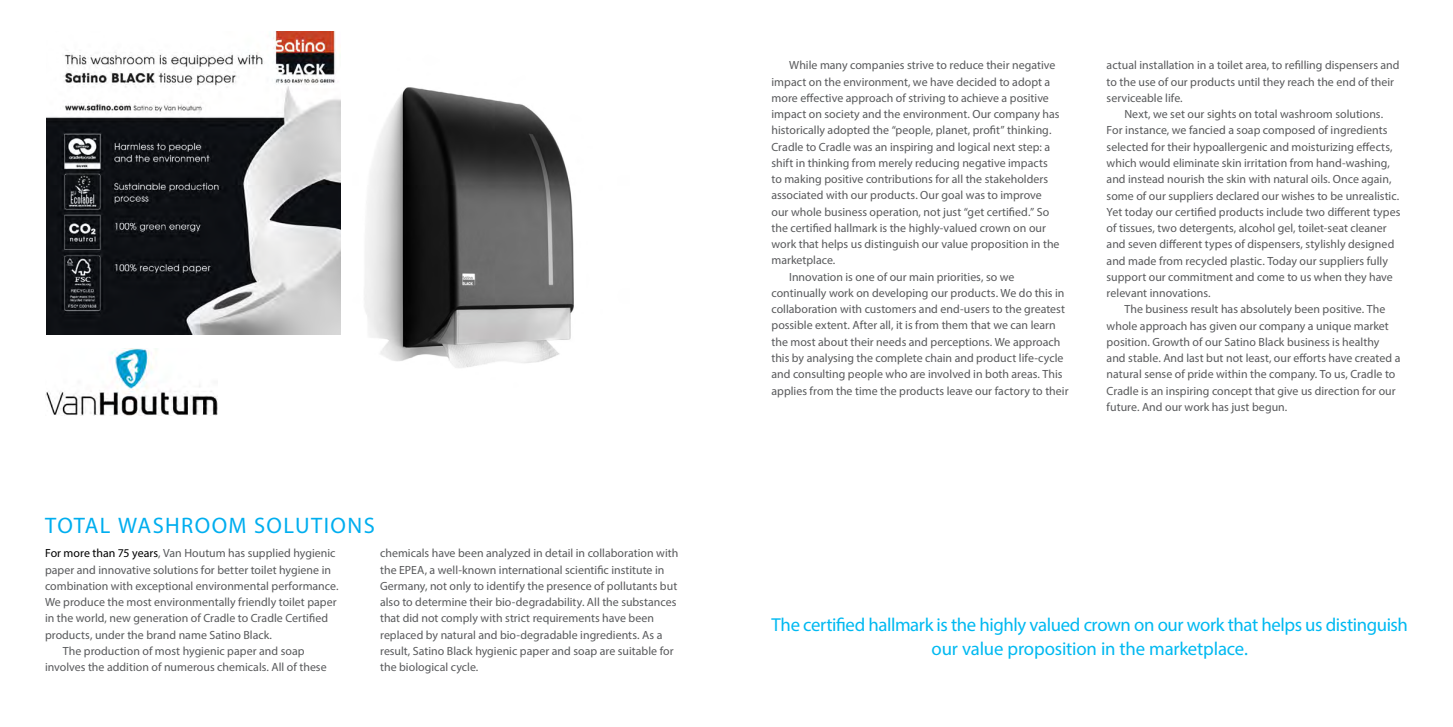
<style>
.page{position:relative;width:1453px;height:727px;background:#fff}
.page>*{position:absolute;margin:0;border:0;box-sizing:border-box;transform-origin:0 0}
.Headline{font:22.5px "Myriad Pro";letter-spacing:.06em;color:#00aeef}
.t1{font:18.75px/23.8px "Myriad Pro";letter-spacing:-.02em;color:#00b9f1;text-align:center}
.Paragraph_Main{font:11.88px/16.2px "Myriad Pro";color:#58595b}
.Paragraph_1st{font:11.88px/16.2px "Myriad Pro";letter-spacing:.005em;color:#58595b}
.s1{color:#000}
</style>
<div class="page">
<img style="left:45px;top:348px;width:173px;height:67px">
<img style="left:46px;top:32px;width:295px;height:303px">
<img style="left:364px;top:87px;width:210px;height:281px">
<p class="Headline" style="left:45px;top:511px;width:331px">TOTAL WASHROOM SOLUTIONS</p>
<p class="Paragraph_1st" style="left:45px;top:545px;width:295px"><span class="s1">For more than 75 years</span>, Van Houtum has supplied hygienic paper and innovative solutions for better toilet hygiene in combination with exceptional environmental performance.<br>We produce the most environmentally friendly toilet paper in the world, new generation of Cradle to Cradle Certified products, under the brand name Satino Black.</p>
<p class="Paragraph_Main" style="left:45px;top:642px;width:283px;text-align:center">The production of most hygienic paper and soap involves the addition of numerous chemicals. All of these</p>
<p class="Paragraph_Main" style="left:380px;top:545px;width:300px">chemicals have been analyzed in detail in collaboration with the EPEA, a well-known international scientific institute in Germany, not only to identify the presence of pollutants but also to determine their bio-degradability. All the substances that did not comply with strict requirements have been replaced by natural and bio-degradable ingredients. As a result, Satino Black hygienic paper and soap are suitable for the biological cycle.</p>
<p class="Paragraph_Main" style="left:771px;top:57px;width:290px;text-indent:18px">While many companies strive to reduce their negative impact on the environment, we have decided to adopt a more effective approach of striving to achieve a positive impact on society and the environment. Our company has historically adopted the “people, planet, profit” thinking.<br>Cradle to Cradle was an inspiring and logical next step: a shift in thinking from merely reducing negative impacts to making positive contributions for all the stakeholders associated with our products. Our goal was to improve our whole business operation, not just “get certified.” So the certified hallmark is the highly-valued crown on our work that helps us distinguish our value proposition in the marketplace.</p>
<p class="Paragraph_Main" style="left:771px;top:268px;width:298px;text-indent:18px">Innovation is one of our main priorities, so we continually work on developing our products. We do this in collaboration with customers and end-users to the greatest possible extent. After all, it is from them that we can learn the most about their needs and perceptions. We approach this by analysing the complete chain and product life-cycle and consulting people who are involved in both areas. This applies from the time the products leave our factory to their</p>
<p class="Paragraph_Main" style="left:1106px;top:57px;width:294px">actual installation in a toilet area, to refilling dispensers and to the use of our products until they reach the end of their serviceable life.</p>
<p class="Paragraph_Main" style="left:1106px;top:106px;width:295px;text-indent:18px">Next, we set our sights on total washroom solutions.<br>For instance, we fancied a soap composed of ingredients selected for their hypoallergenic and moisturizing effects, which would eliminate skin irritation from hand-washing, and instead nourish the skin with natural oils. Once again, some of our suppliers declared our wishes to be unrealistic.<br>Yet today our certified products include two different types of tissues, two detergents, alcohol gel, toilet-seat cleaner and seven different types of dispensers, stylishly designed and made from recycled plastic. Today our suppliers fully support our commitment and come to us when they have relevant innovations.</p>
<p class="Paragraph_Main" style="left:1106px;top:301px;width:295px;text-indent:18px">The business result has absolutely been positive. The whole approach has given our company a unique market position. Growth of our Satino Black business is healthy and stable. And last but not least, our efforts have created a natural sense of pride within the company. To us, Cradle to Cradle is an inspiring concept that give us direction for our future. And our work has just begun.</p>
<p class="t1" style="left:771px;top:612px;width:638px">The certified hallmark is the highly valued crown on our work that helps us distinguish our value proposition in the marketplace.</p>
</div>
